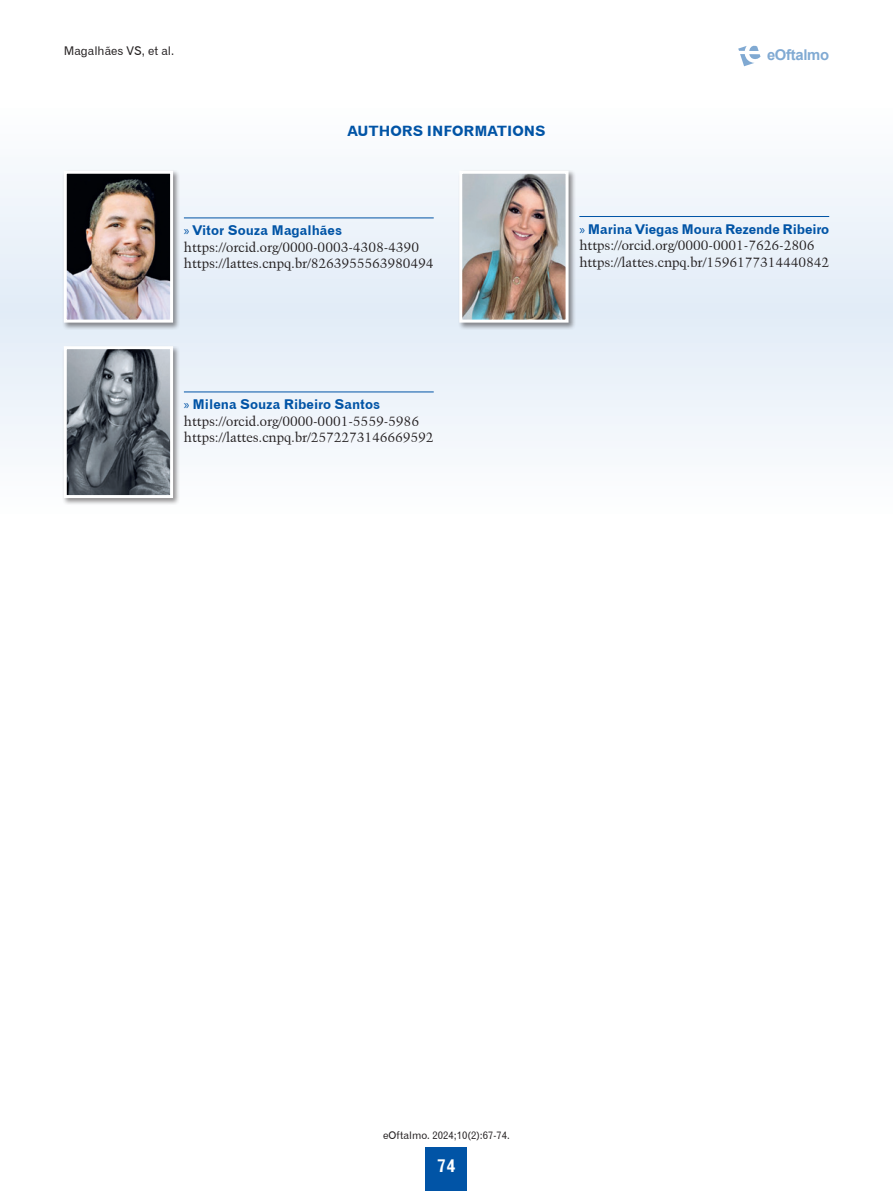
<style>
.page{position:relative;width:893px;height:1191px;background:#fff}
.page>*{position:absolute;margin:0;border:0;box-sizing:border-box;transform-origin:0 0}
.t1{font:18px "Gothic 720 BT Bold B";color:#fff}
.t2{font:700 14.85px "Arial";letter-spacing:-.02em;color:#0154a6}
.t3{font:14.25px "Gothic 720 BT Bold B";color:#0154a6}
.t4{font:13.5px/16.5px "Kuenstler 480 BT";color:#231f20}
.t5{font:13.5px "Gothic 720 BT Bold B";color:#0154a6}
.t6{font:12px "Gothic 720 BT Roman B";color:#231f20}
.t7{font:10.5px "Gothic 720 BT Roman B";color:#231f20}
.s1{font-family:"Myriad Pro"}
</style>
<div class="page">
<div style="left:426px;top:1147px;width:41px;height:44px;background:#0154a6"></div>
<svg style="left:738px;top:45px;width:22px;height:21px"></svg>
<div style="left:0;top:106px;width:893px;height:413px;background:linear-gradient(to bottom,#eff5fa,#f0f5fb)"></div>
<hr style="left:184px;top:217px;width:250px;height:1px;background:#0154a6">
<div style="left:63px;top:169px;width:118px;height:161px;background:#231f20;opacity:.5"></div>
<img style="left:68px;top:175px;width:101px;height:143px">
<div style="left:64px;top:171px;width:109px;height:151px;border:3px solid #fff"></div>
<div style="left:458px;top:169px;width:118px;height:161px;background:#231f20;opacity:.5"></div>
<img style="left:463px;top:175px;width:102px;height:143px">
<div style="left:459px;top:171px;width:110px;height:151px;border:3px solid #fff"></div>
<div style="left:63px;top:345px;width:118px;height:160px;background:#231f20;opacity:.5"></div>
<img style="left:68px;top:350px;width:101px;height:144px">
<div style="left:64px;top:346px;width:109px;height:152px;border:3px solid #fff"></div>
<hr style="left:184px;top:391px;width:250px;height:1px;background:#0154a6">
<hr style="left:579px;top:216px;width:250px;height:1px;background:#0154a6">
<p class="t6" style="left:64px;top:43px;width:112px">Magalhães VS, et al.</p>
<p class="t3" style="left:347px;top:122px;width:200px">AUTHORS INFORMATIONS</p>
<p class="t2" style="left:767px;top:44px;width:64px">eOftalmo</p>
<p class="t5" style="left:184px;top:222px;width:160px"><span class="s1">»</span> Vitor Souza Magalhães</p>
<p class="t4" style="left:184px;top:239px;width:251px">https://orcid.org/0000-0003-4308-4390 https://lattes.cnpq.br/8263955563980494</p>
<p class="t5" style="left:579px;top:221px;width:251px"><span class="s1">»</span> Marina Viegas Moura Rezende Ribeiro</p>
<p class="t4" style="left:579px;top:237px;width:251px">https://orcid.org/0000-0001-7626-2806 https://lattes.cnpq.br/1596177314440842</p>
<p class="t5" style="left:184px;top:396px;width:198px"><span class="s1">»</span> Milena Souza Ribeiro Santos</p>
<p class="t4" style="left:184px;top:413px;width:251px">https://orcid.org/0000-0001-5559-5986 https://lattes.cnpq.br/2572273146669592</p>
<p class="t7" style="left:383px;top:1129px;width:128px">eOftalmo. 2024;10(2):67-74.</p>
<h1 class="t1" style="left:437px;top:1154px;width:20px">74</h1>
</div>
